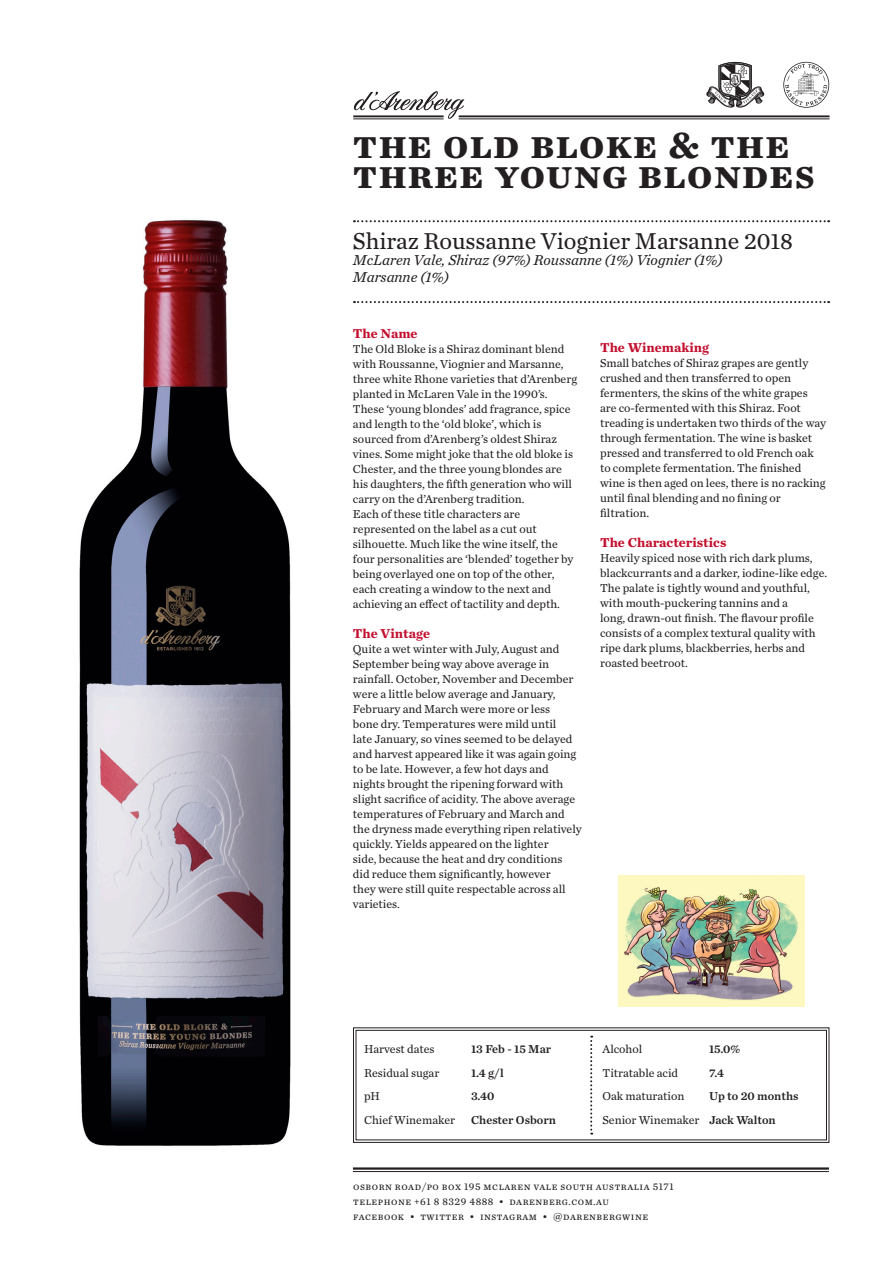
<style>
.page{position:relative;width:893px;height:1263px;background:#fff}
.page>*{position:absolute;margin:0;border:0;box-sizing:border-box;transform-origin:0 0}
.Heading_1__Name{font:700 40.5px/30px "Chronicle Text G2";letter-spacing:.03em;color:#231f20}
.Heading_2__Variety{font:24px "Chronicle Text G2";color:#231f20}
.Heading_3__Vintage_D{font:italic 15px "Chronicle Text G2";color:#231f20}
.Body_Heading{font:700 13.5px "Chronicle Text G2";color:#c3102f}
.Body_Text{font:12px/15px "Chronicle Text G2";color:#231f20}
.Details{font:12px "Chronicle Text G2 Semi";color:#231f20}
.t1{font:10.5px/15px "Chronicle Text G2";letter-spacing:.05em;color:#231f20}
</style>
<div class="page">
<hr style="left:459px;top:115px;width:370px;height:2px;background:#231f20">
<hr style="left:459px;top:119px;width:370px;height:1px;background:#231f20">
<hr style="left:353px;top:119px;width:91px;height:1px;background:#231f20">
<svg style="left:353px;top:91px;width:111px;height:28px"></svg>
<hr style="left:353px;top:1167px;width:476px;height:3px;background:#231f20">
<hr style="left:353px;top:1171px;width:476px;height:1px;background:#231f20">
<svg style="left:783px;top:62px;width:46px;height:46px"></svg>
<svg style="left:706px;top:62px;width:58px;height:46px"></svg>
<svg style="left:353px;top:1027px;width:476px;height:116px"></svg>
<div style="left:356px;top:1030px;width:471px;height:110px;border:1px solid #231f20"></div>
<img style="left:79px;top:219px;width:212px;height:927px">
<svg style="left:354px;top:220px;width:475px;height:2px"></svg>
<svg style="left:354px;top:301px;width:475px;height:2px"></svg>
<img style="left:618px;top:875px;width:186px;height:132px">
<p class="Heading_1__Name" style="left:353px;top:127px;width:463px">the old bloke &amp; the three young blondes</p>
<p class="Heading_2__Variety" style="left:353px;top:223px;width:441px">Shiraz Roussanne Viognier Marsanne 2018</p>
<p class="Heading_3__Vintage_D" style="left:353px;top:249px;width:371px">McLaren Vale, Shiraz (97%) Roussanne (1%) Viognier (1%)</p>
<p class="Heading_3__Vintage_D" style="left:353px;top:265px;width:98px">Marsanne (1%)</p>
<p class="Body_Heading" style="left:353px;top:323px;width:66px">The Name</p>
<p class="Body_Text" style="left:353px;top:341px;width:213px">The Old Bloke is a Shiraz dominant blend</p>
<p class="Body_Text" style="left:353px;top:356px;width:212px">with Roussanne, Viognier and Marsanne,</p>
<p class="Body_Text" style="left:353px;top:371px;width:226px">three white Rhone varieties that d’Arenberg</p>
<p class="Body_Text" style="left:353px;top:386px;width:196px">planted in McLaren Vale in the 1990’s.</p>
<p class="Body_Text" style="left:353px;top:401px;width:219px">These ‘young blondes’ add fragrance, spice</p>
<p class="Body_Text" style="left:353px;top:416px;width:190px">and length to the ‘old bloke’, which is</p>
<p class="Body_Text" style="left:353px;top:431px;width:205px">sourced from d’Arenberg’s oldest Shiraz</p>
<p class="Body_Text" style="left:353px;top:446px;width:222px">vines. Some might joke that the old bloke is</p>
<p class="Body_Text" style="left:353px;top:461px;width:211px">Chester, and the three young blondes are</p>
<p class="Body_Text" style="left:353px;top:476px;width:221px">his daughters, the fifth generation who will</p>
<p class="Body_Text" style="left:353px;top:491px;width:173px">carry on the d’Arenberg tradition.</p>
<p class="Body_Text" style="left:353px;top:506px;width:169px">Each of these title characters are</p>
<p class="Body_Text" style="left:353px;top:521px;width:185px">represented on the label as a cut out</p>
<p class="Body_Text" style="left:353px;top:536px;width:206px">silhouette. Much like the wine itself, the</p>
<p class="Body_Text" style="left:353px;top:551px;width:222px">four personalities are ‘blended’ together by</p>
<p class="Body_Text" style="left:353px;top:566px;width:203px">being overlayed one on top of the other,</p>
<p class="Body_Text" style="left:353px;top:581px;width:200px">each creating a window to the next and</p>
<p class="Body_Text" style="left:353px;top:596px;width:209px">achieving an effect of tactility and depth.</p>
<p class="Body_Heading" style="left:353px;top:623px;width:79px">The Vintage</p>
<p class="Body_Text" style="left:353px;top:641px;width:230px">Quite a wet winter with July, August and September being way above average in rainfall. October, November and December were a little below average and January, February and March were more or less<br>bone dry. Temperatures were mild until<br>late January, so vines seemed to be delayed and harvest appeared like it was again going to be late. However, a few hot days and nights brought the ripening forward with slight sacrifice of acidity. The above average temperatures of February and March and the dryness made everything ripen relatively quickly. Yields appeared on the lighter<br>side, because the heat and dry conditions did reduce them significantly, however<br>they were still quite respectable across all varieties.</p>
<p class="Body_Heading" style="left:600px;top:337px;width:111px">The Winemaking</p>
<p class="Body_Text" style="left:600px;top:355px;width:210px">Small batches of Shiraz grapes are gently</p>
<p class="Body_Text" style="left:600px;top:370px;width:193px">crushed and then transferred to open</p>
<p class="Body_Text" style="left:600px;top:385px;width:209px">fermenters, the skins of the white grapes</p>
<p class="Body_Text" style="left:600px;top:400px;width:202px">are co-fermented with this Shiraz. Foot</p>
<p class="Body_Text" style="left:600px;top:415px;width:227px">treading is undertaken two thirds of the way</p>
<p class="Body_Text" style="left:600px;top:430px;width:214px">through fermentation. The wine is basket</p>
<p class="Body_Text" style="left:600px;top:445px;width:215px">pressed and transferred to old French oak</p>
<p class="Body_Text" style="left:600px;top:460px;width:203px">to complete fermentation. The finished</p>
<p class="Body_Text" style="left:600px;top:475px;width:227px">wine is then aged on lees, there is no racking</p>
<p class="Body_Text" style="left:600px;top:490px;width:182px">until final blending and no fining or filtration.</p>
<p class="Body_Heading" style="left:600px;top:532px;width:128px">The Characteristics</p>
<p class="Body_Text" style="left:600px;top:550px;width:229px">Heavily spiced nose with rich dark plums, blackcurrants and a darker, iodine-like edge.<br>The palate is tightly wound and youthful, with mouth-puckering tannins and a<br>long, drawn-out finish. The flavour profile consists of a complex textural quality with ripe dark plums, blackberries, herbs and roasted beetroot.</p>
<p class="Body_Text" style="left:364px;top:1041px;width:72px">Harvest dates</p>
<p class="Details" style="left:471px;top:1040px;width:82px">13 Feb - 15 Mar</p>
<p class="Body_Text" style="left:603px;top:1041px;width:41px">Alcohol</p>
<p class="Details" style="left:709px;top:1040px;width:33px">15.0%</p>
<p class="Body_Text" style="left:364px;top:1065px;width:77px">Residual sugar</p>
<p class="Details" style="left:471px;top:1063px;width:34px">1.4 g/l</p>
<p class="Body_Text" style="left:603px;top:1065px;width:77px">Titratable acid</p>
<p class="Details" style="left:709px;top:1063px;width:17px">7.4</p>
<p class="Body_Text" style="left:364px;top:1088px;width:18px">pH</p>
<p class="Details" style="left:471px;top:1087px;width:25px">3.40</p>
<p class="Body_Text" style="left:603px;top:1088px;width:83px">Oak maturation</p>
<p class="Details" style="left:709px;top:1087px;width:91px">Up to 20 months</p>
<p class="Body_Text" style="left:364px;top:1111px;width:93px">Chief Winemaker</p>
<p class="Details" style="left:471px;top:1110px;width:86px">Chester Osborn</p>
<p class="Body_Text" style="left:603px;top:1111px;width:98px">Senior Winemaker</p>
<p class="Details" style="left:709px;top:1110px;width:68px">Jack Walton</p>
<p class="t1" style="left:353px;top:1179px;width:322px">osborn road/po box 195 mclaren vale south australia 5171 telephone +61 8 8329 4888 • darenberg.com.au</p>
<p class="t1" style="left:353px;top:1209px;width:296px">facebook • twitter • instagram • @darenbergwine</p>
</div>
